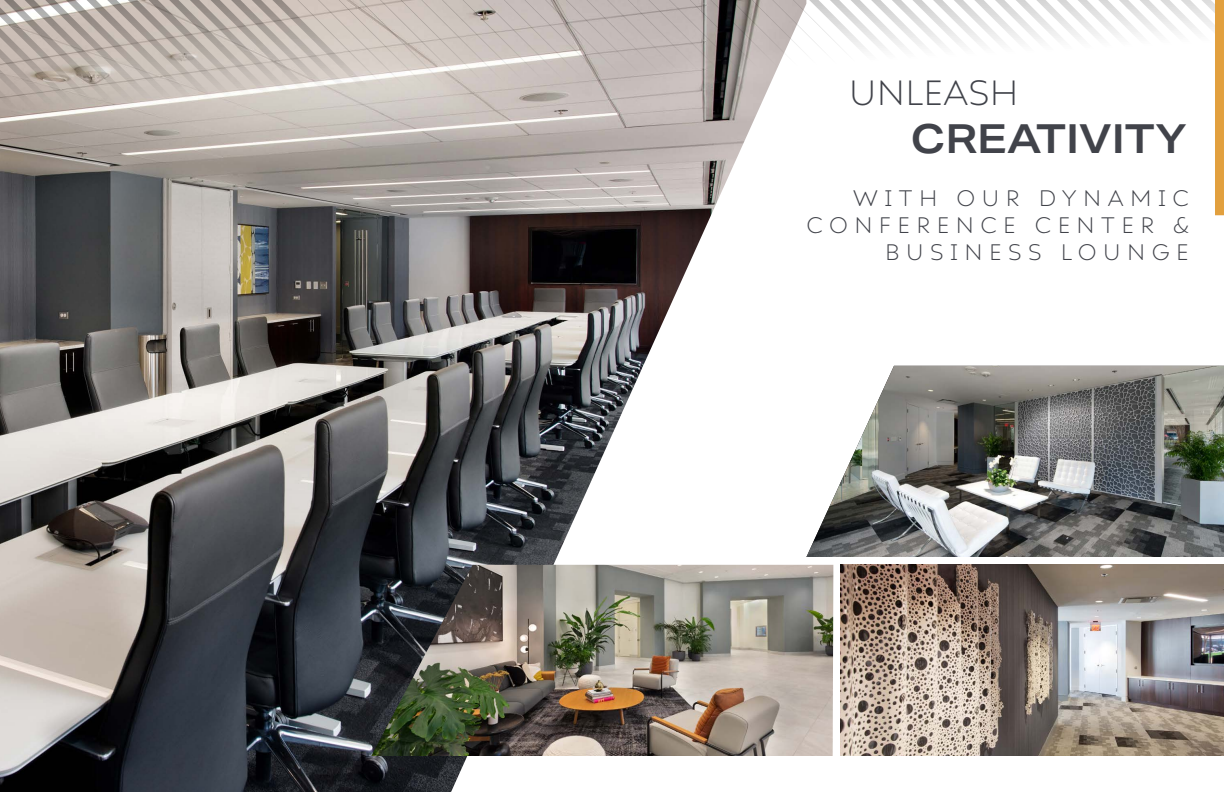
<style>
.page{position:relative;width:1224px;height:792px;background:#fff}
.page>*{position:absolute;margin:0;border:0;box-sizing:border-box;transform-origin:0 0}
.HEADER1{font:600 40px "Aktiv Grotesk Ex";color:#41434a}
.HEADER1-2{font:300 35px "Ariana Pro";letter-spacing:.01em;color:#41434a}
.SUBHEADER_2{font:300 22.4px/26.9px "Ariana Pro";letter-spacing:.29em;color:#41434a;text-align:right}
</style>
<div class="page">
<img style="left:0;top:418px;width:806px;height:374px">
<svg style="left:7px;top:0;width:20px;height:418px;background:#827d7b"></svg>
<svg style="left:27px;top:0;width:21px;height:418px;background:#7b7774"></svg>
<svg style="left:48px;top:0;width:21px;height:418px;background:#736f6c"></svg>
<svg style="left:69px;top:0;width:20px;height:418px;background:#686462"></svg>
<svg style="left:89px;top:0;width:21px;height:418px;background:#7c7875"></svg>
<svg style="left:110px;top:0;width:21px;height:418px;background:#908d8a"></svg>
<svg style="left:131px;top:0;width:20px;height:418px;background:#908c88"></svg>
<svg style="left:151px;top:0;width:21px;height:418px;background:#9c9691"></svg>
<svg style="left:172px;top:0;width:21px;height:418px;background:#bbb4af"></svg>
<svg style="left:193px;top:0;width:20px;height:418px;background:#bab3ae"></svg>
<svg style="left:213px;top:0;width:21px;height:418px;background:#bfb8b3"></svg>
<svg style="left:234px;top:0;width:25px;height:418px;background:#a49e93"></svg>
<svg style="left:259px;top:0;width:21px;height:418px;background:#908c8a"></svg>
<svg style="left:280px;top:0;width:21px;height:418px;background:#87817e"></svg>
<svg style="left:301px;top:0;width:20px;height:418px;background:#86817e"></svg>
<svg style="left:321px;top:0;width:21px;height:418px;background:#89847f"></svg>
<svg style="left:342px;top:0;width:21px;height:418px;background:#8b8782"></svg>
<svg style="left:363px;top:0;width:20px;height:418px;background:#8f8c88"></svg>
<svg style="left:383px;top:0;width:21px;height:418px;background:#9a9795"></svg>
<svg style="left:404px;top:0;width:21px;height:418px;background:#ada9a6"></svg>
<svg style="left:425px;top:0;width:20px;height:418px;background:#a9a4a1"></svg>
<svg style="left:445px;top:0;width:21px;height:418px;background:#aea9a5"></svg>
<svg style="left:466px;top:0;width:20px;height:418px;background:#8b8482"></svg>
<svg style="left:486px;top:0;width:21px;height:418px;background:#918a88"></svg>
<svg style="left:507px;top:0;width:21px;height:418px;background:#877e7c"></svg>
<svg style="left:528px;top:0;width:20px;height:418px;background:#837d7c"></svg>
<svg style="left:548px;top:0;width:21px;height:418px;background:#86807e"></svg>
<svg style="left:569px;top:0;width:21px;height:418px;background:#857e7d"></svg>
<svg style="left:590px;top:0;width:20px;height:418px;background:#868181"></svg>
<svg style="left:610px;top:0;width:21px;height:418px;background:#888384"></svg>
<svg style="left:631px;top:0;width:21px;height:393px;background:#908787"></svg>
<svg style="left:652px;top:0;width:20px;height:346px;background:#988b8a"></svg>
<svg style="left:672px;top:0;width:21px;height:302px;background:#a79c9b"></svg>
<svg style="left:693px;top:0;width:21px;height:255px;background:#aaa19f"></svg>
<svg style="left:714px;top:0;width:20px;height:208px;background:#797473"></svg>
<svg style="left:734px;top:0;width:21px;height:164px;background:#b6b0ad"></svg>
<svg style="left:755px;top:0;width:16px;height:117px;background:#ccc3c1"></svg>
<svg style="left:771px;top:0;width:20px;height:82px;fill:#c3b9b7"></svg>
<svg style="left:833px;top:0;width:391px;height:366px"></svg>
<svg style="left:853px;top:0;width:371px;height:359px"></svg>
<svg style="left:874px;top:0;width:350px;height:338px"></svg>
<svg style="left:894px;top:0;width:330px;height:318px"></svg>
<svg style="left:915px;top:0;width:309px;height:297px"></svg>
<svg style="left:936px;top:0;width:288px;height:277px"></svg>
<svg style="left:956px;top:0;width:268px;height:256px"></svg>
<svg style="left:977px;top:0;width:247px;height:236px"></svg>
<svg style="left:998px;top:0;width:217px;height:215px"></svg>
<svg style="left:1018px;top:0;width:197px;height:195px"></svg>
<svg style="left:1039px;top:0;width:176px;height:174px"></svg>
<img style="left:841px;top:565px;width:383px;height:191px">
<img style="left:806px;top:366px;width:418px;height:191px">
<div style="left:1215px;top:0;width:9px;height:215px;background:#e2a03e"></div>
<img style="left:371px;top:565px;width:462px;height:191px">
<p class="HEADER1-2" style="left:849px;top:69px;width:171px">UNLEASH</p>
<p class="HEADER1" style="left:911px;top:116px;width:277px">CREATIVITY</p>
<p class="SUBHEADER_2" style="left:806px;top:183px;width:384px">WITH OUR DYNAMIC<br>CONFERENCE CENTER &amp;<br>BUSINESS LOUNGE</p>
</div>
